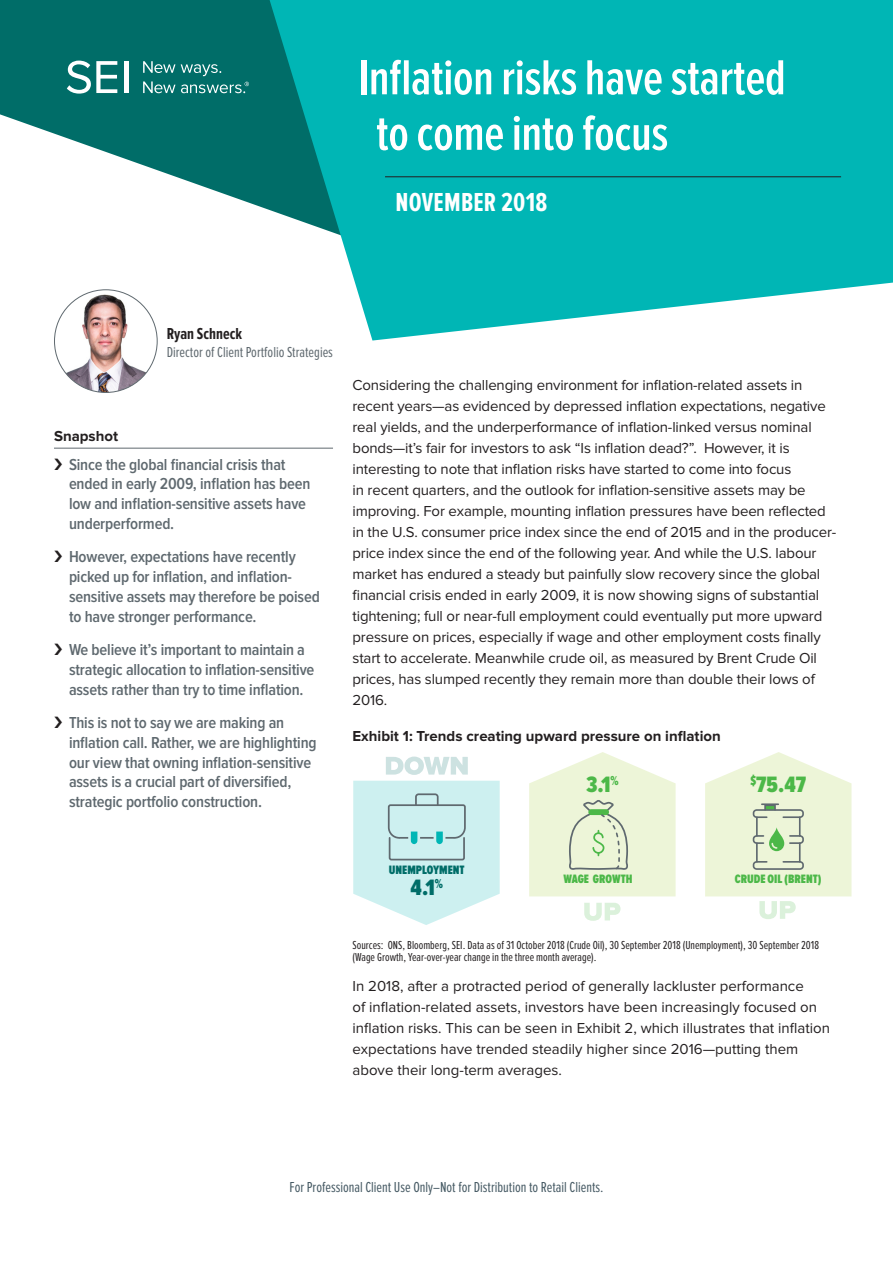
<style>
.page{position:relative;width:893px;height:1263px;background:#fff}
.page>*{position:absolute;margin:0;border:0;box-sizing:border-box;transform-origin:0 0}
.t1{font:600 51px/55.5px "Proxima Nova Ex Cn";letter-spacing:-.005em;color:#fff}
.Month_and_Year{font:700 27px "Proxima Nova Ex Cn";letter-spacing:.01em;color:#fff}
.t2{font:900 23.1px "Proxima Nova A Ex Cn";color:#4cb848}
.t3{font:900 23.1px "Proxima Nova A Ex Cn";color:#006d68}
.t4{font:600 16.5px/19.8px "Proxima Nova Cond";letter-spacing:-.01em;color:#5f696f}
.Author_Name{font:700 16.5px "Proxima Nova Ex Cn";color:#231f20}
.Body_Copy__10pt__R{font:15px/21px "Proxima Nova";letter-spacing:-.01em;color:#231f20}
.Bottom_Page_Disclaim{font:15px "Proxima Nova Ex Cn";color:#465a64}
.Exhibit{font:700 15px "Proxima Nova";color:#231f20}
.Supporting_Info{font:15px "Proxima Nova Ex Cn";color:#5f696f}
.Snapshots{font:700 15px "Proxima Nova";color:#231f20}
.t5{font:900 12.6px "Proxima Nova A Ex Cn";color:#4cb848}
.t6{font:900 12.6px "Proxima Nova A Ex Cn";color:#006d68}
.source{font:12px/12px "Proxima Nova Ex Cn";color:#231f20}
</style>
<div class="page">
<svg style="left:0;top:0;width:270px;height:210px;fill:#006d68"></svg>
<svg style="left:270px;top:0;width:623px;height:341px;background:#1ebbba"></svg>
<hr style="left:125px;top:61px;width:4px;height:32px;background:#fff">
<svg style="left:67px;top:61px;width:50px;height:33px"></svg>
<svg style="left:143px;top:61px;width:32px;height:12px"></svg>
<svg style="left:181px;top:64px;width:40px;height:12px"></svg>
<svg style="left:143px;top:81px;width:32px;height:12px"></svg>
<svg style="left:181px;top:82px;width:68px;height:11px"></svg>
<svg style="left:353px;top:781px;width:147px;height:144px;background:#cdeded"></svg>
<svg style="left:386px;top:756px;width:82px;height:19px"></svg>
<svg style="left:529px;top:752px;width:147px;height:169px"></svg>
<svg style="left:705px;top:752px;width:146px;height:167px"></svg>
<hr style="left:54px;top:448px;width:279px;height:1px;background:#5f696f">
<img style="left:54px;top:290px;width:103px;height:102px;border-radius:51px">
<hr style="left:385px;top:177px;width:456px;height:1px;background:#231f20">
<p class="t1" style="left:376px;top:51px;width:411px;text-indent:-18px">Inflation risks have started to come into focus</p>
<p class="Month_and_Year" style="left:396px;top:187px;width:153px">NOVEMBER 2018</p>
<p class="Author_Name" style="left:167px;top:324px;width:77px">Ryan Schneck</p>
<p class="Supporting_Info" style="left:167px;top:343px;width:168px">Director of Client Portfolio Strategies</p>
<p class="Snapshots" style="left:54px;top:429px;width:66px">Snapshot</p>
<p class="t4" style="left:69px;top:455px;width:243px">Since the global financial crisis that ended in early 2009, inflation has been low and inflation-sensitive assets have underperformed.</p>
<p class="t4" style="left:69px;top:547px;width:252px">However, expectations have recently picked up for inflation, and inflation&shy;sensitive assets may therefore be poised to have stronger performance.</p>
<p class="t4" style="left:69px;top:640px;width:247px">We believe it’s important to maintain a strategic allocation to inflation-sensitive assets rather than try to time inflation.</p>
<p class="t4" style="left:69px;top:713px;width:249px">This is not to say we are making an inflation call. Rather, we are highlighting our view that owning inflation-sensitive assets is a crucial part of diversified, strategic portfolio construction.</p>
<p class="Body_Copy__10pt__R" style="left:352px;top:375px;width:485px">Considering the challenging environment for inflation-related assets in recent years—as evidenced by depressed inflation expectations, negative real yields, and the underperformance of inflation-linked versus nominal bonds—it’s fair for investors to ask “Is inflation dead?”. However, it is interesting to note that inflation risks have started to come into focus<br>in recent quarters, and the outlook for inflation-sensitive assets may be improving. For example, mounting inflation pressures have been reflected in the U.S. consumer price index since the end of 2015 and in the producer&shy;price index since the end of the following year. And while the U.S. labour market has endured a steady but painfully slow recovery since the global financial crisis ended in early 2009, it is now showing signs of substantial tightening; full or near-full employment could eventually put more upward pressure on prices, especially if wage and other employment costs finally start to accelerate. Meanwhile crude oil, as measured by Brent Crude Oil prices, has slumped recently they remain more than double their lows of 2016.</p>
<p class="Exhibit" style="left:352px;top:729px;width:370px">Exhibit 1: Trends creating upward pressure on inflation</p>
<p class="t2" style="left:586px;top:772px;width:34px">3.1<sup>%</sup></p>
<p class="t2" style="left:750px;top:772px;width:57px"><sup>$</sup>75.47</p>
<p class="t6" style="left:389px;top:863px;width:77px">UNEMPLOYMENT</p>
<p class="t3" style="left:411px;top:875px;width:34px">4.1<sup>%</sup></p>
<p class="t5" style="left:563px;top:872px;width:71px">WAGE GROWTH</p>
<p class="t5" style="left:735px;top:872px;width:88px">CRUDE OIL (BRENT)</p>
<p class="source" style="left:352px;top:939px;width:468px">Sources: ONS, Bloomberg, SEI. Data as of 31 October 2018 (Crude Oil), 30 September 2018 (Unemployment), 30 September 2018 (Wage Growth, Year-over-year change in the three month average).</p>
<p class="Body_Copy__10pt__R" style="left:352px;top:976px;width:479px">In 2018, after a protracted period of generally lackluster performance<br>of inflation-related assets, investors have been increasingly focused on inflation risks. This can be seen in Exhibit 2, which illustrates that inflation expectations have trended steadily higher since 2016—putting them above their long-term averages.</p>
<p class="Bottom_Page_Disclaim" style="left:289px;top:1179px;width:316px">For Professional Client Use Only–Not for Distribution to Retail Clients.</p>
</div>
